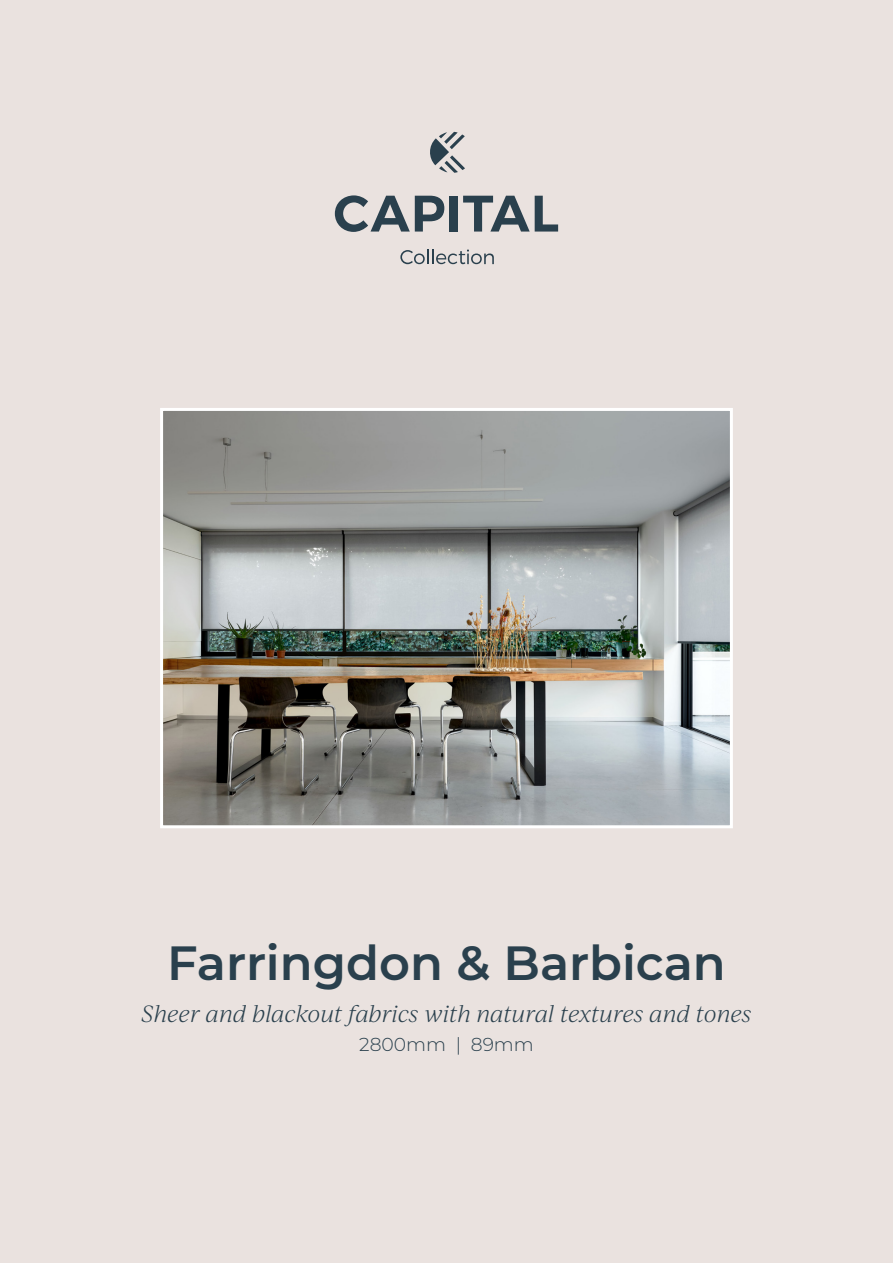
<style>
.page{position:relative;width:893px;height:1263px;background:#eae2df}
.page>*{position:absolute;margin:0;border:0;box-sizing:border-box;transform-origin:0 0}
.t1{font:600 48px "Montserrat";color:#2a404d}
.t2{font:italic 300 22.5px "Ivy Journal";letter-spacing:-.01em;color:#2a404d}
.t3{font:300 18.75px "Montserrat";color:#2a404d}
</style>
<div class="page">
<img style="left:164px;top:412px;width:565px;height:412px">
<div style="left:160px;top:408px;width:573px;height:420px;border:3px solid #fff"></div>
<svg style="left:400px;top:249px;width:94px;height:15px"></svg>
<svg style="left:335px;top:195px;width:109px;height:37px"></svg>
<div style="left:450px;top:196px;width:8px;height:36px;background:#2a404d"></div>
<svg style="left:463px;top:196px;width:95px;height:36px"></svg>
<svg style="left:430px;top:132px;width:35px;height:41px"></svg>
<p class="t1" style="left:167px;top:929px;width:560px">Farringdon &amp; Barbican</p>
<p class="t2" style="left:142px;top:998px;width:611px">Sheer and blackout fabrics with natural textures and tones</p>
<p class="t3" style="left:359px;top:1032px;width:176px">2800mm | 89mm</p>
</div>
